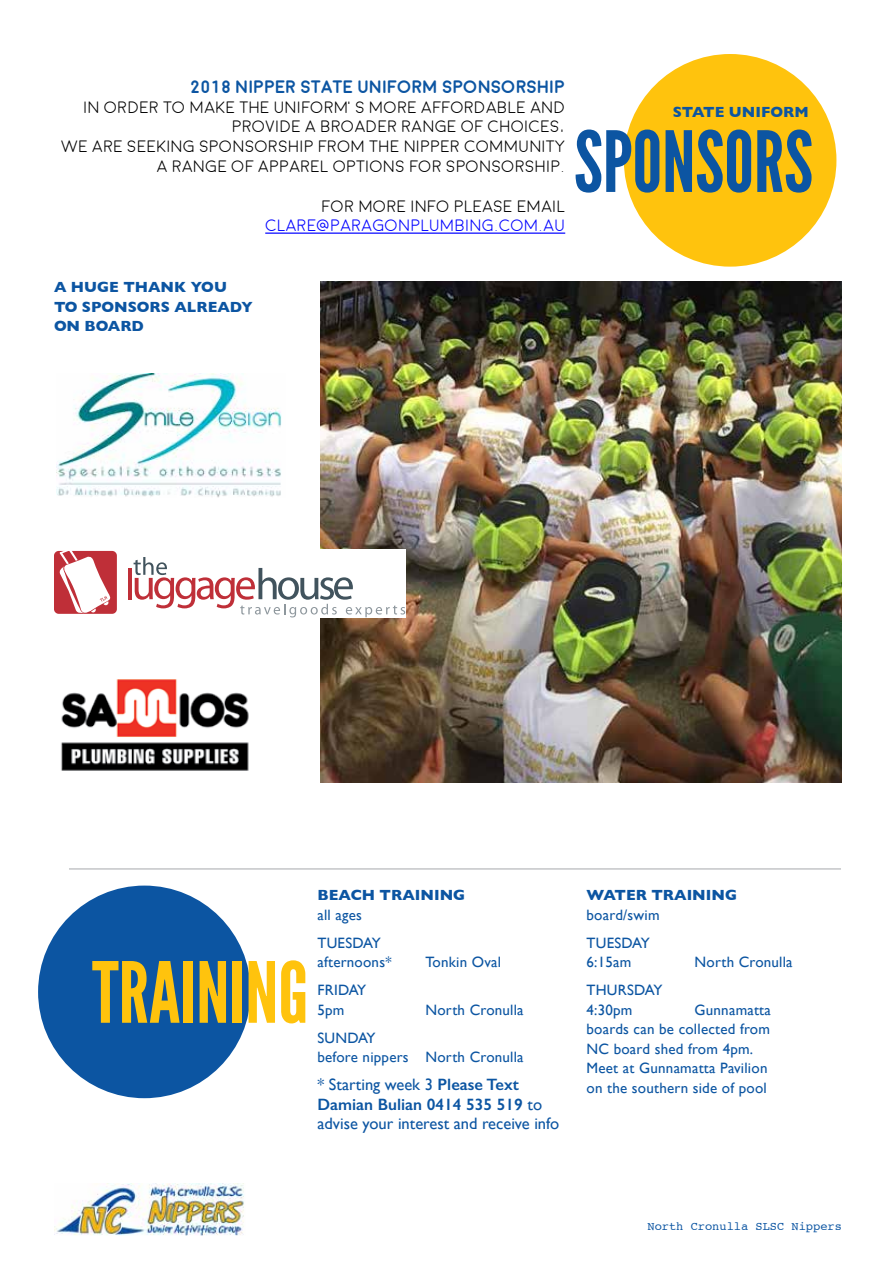
<style>
.page{position:relative;width:893px;height:1263px;background:#fff}
.page>*{position:absolute;margin:0;border:0;box-sizing:border-box;transform-origin:0 0}
.t1{font:84px "League Gothic";color:#0c55a2}
.t2{font:84px "League Gothic";color:#ffc30d}
.t3{font:700 18px "Moon";color:#0c55a2}
.t4{font:300 16.5px/19.8px "Moon";color:#000;text-align:right}
.t5{font:16.5px/19.5px "Gill Sans";color:#0c55a2}
.t6{font:300 16.5px "Moon";color:#00f}
.t7{font:15px/19.5px "Gill Sans";letter-spacing:.015em;color:#0c55a2}
.t8{font:700 15px/19.5px "Gill Sans";color:#0c55a2}
.t9{font:12px "Courier";color:#0c55a2}
.s1{font-weight:600}
</style>
<div class="page">
<img style="left:54px;top:1183px;width:190px;height:53px">
<div style="left:624px;top:54px;width:212px;height:213px;background:#ffc30d;border-radius:50%"></div>
<hr style="left:265px;top:233px;width:300px;height:1px;background:#00f">
<div style="left:38px;top:885px;width:213px;height:213px;background:#0c55a2;border-radius:50%"></div>
<hr style="left:69px;top:868px;width:772px;height:1px;background:#a7a9ac">
<img style="left:321px;top:282px;width:520px;height:500px">
<img style="left:61px;top:679px;width:188px;height:92px">
<div style="left:54px;top:549px;width:351px;height:68px;background:#fff"></div>
<hr style="left:128px;top:568px;width:4px;height:31px;background:#bf2f38">
<svg style="left:134px;top:557px;width:271px;height:60px"></svg>
<div style="left:54px;top:551px;width:63px;height:63px;background:#bf2f38;border-radius:5px"></div>
<svg style="left:58px;top:550px;width:54px;height:64px"></svg>
<img style="left:56px;top:374px;width:226px;height:124px">
<p class="t3" style="left:190px;top:78px;width:377px">2018 NIPPER STATE UNIFORM SPONSORSHIP</p>
<p class="t4" style="left:61px;top:97px;width:506px">IN ORDER TO MAKE THE UNIFORM’S MORE AFFORDABLE AND PROVIDE A BROADER RANGE OF CHOICES,<br>WE ARE SEEKING SPONSORSHIP FROM THE NIPPER COMMUNITY A RANGE OF APPAREL OPTIONS FOR SPONSORSHIP.</p>
<p class="t4" style="left:322px;top:196px;width:245px">FOR MORE INFO PLEASE EMAIL</p>
<p class="t6" style="left:265px;top:218px;width:301px">CLARE@PARAGONPLUMBING.COM.AU</p>
<p class="t8" style="left:673px;top:102px;width:137px">STATE UNIFORM</p>
<h1 class="t1" style="left:574px;top:112px;width:240px">SPONSORS</h1>
<p class="t8" style="left:54px;top:277px;width:200px">A HUGE THANK YOU<br>TO SPONSORS ALREADY<br>ON BOARD</p>
<h1 class="t2" style="left:92px;top:943px;width:218px">TRAINING</h1>
<p class="t8" style="left:317px;top:885px;width:149px">BEACH TRAINING</p>
<p class="t7" style="left:317px;top:900px;width:65px;line-height:28px">all ages<br>TUESDAY</p>
<p class="t7" style="left:317px;top:952px;width:76px">afternoons*</p>
<p class="t7" style="left:425px;top:952px;width:77px">Tonkin Oval</p>
<p class="t7" style="left:317px;top:980px;width:50px">FRIDAY<br>5pm</p>
<p class="t7" style="left:425px;top:1000px;width:100px">North Cronulla</p>
<p class="t7" style="left:317px;top:1028px;width:208px">SUNDAY<br>before nippers North Cronulla</p>
<p class="t5" style="left:317px;top:1075px;width:243px">* Starting week 3 <span class="s1">Please Text<br>Damian Bulian 0414 535 519</span> to advise your interest and receive info</p>
<p class="t8" style="left:586px;top:885px;width:152px">WATER TRAINING</p>
<p class="t7" style="left:586px;top:900px;width:75px;line-height:28px">board/swim<br>TUESDAY</p>
<p class="t7" style="left:586px;top:952px;width:46px">6:15am</p>
<p class="t7" style="left:694px;top:952px;width:100px">North Cronulla</p>
<p class="t7" style="left:586px;top:980px;width:77px">THURSDAY<br>4:30pm</p>
<p class="t7" style="left:586px;top:1000px;width:186px;text-indent:108px">Gunnamatta boards can be collected from<br>NC board shed from 4pm.<br>Meet at Gunnamatta Pavilion on the southern side of pool</p>
<p class="t9" style="left:647px;top:1216px;width:196px">North Cronulla SLSC Nippers</p>
</div>
